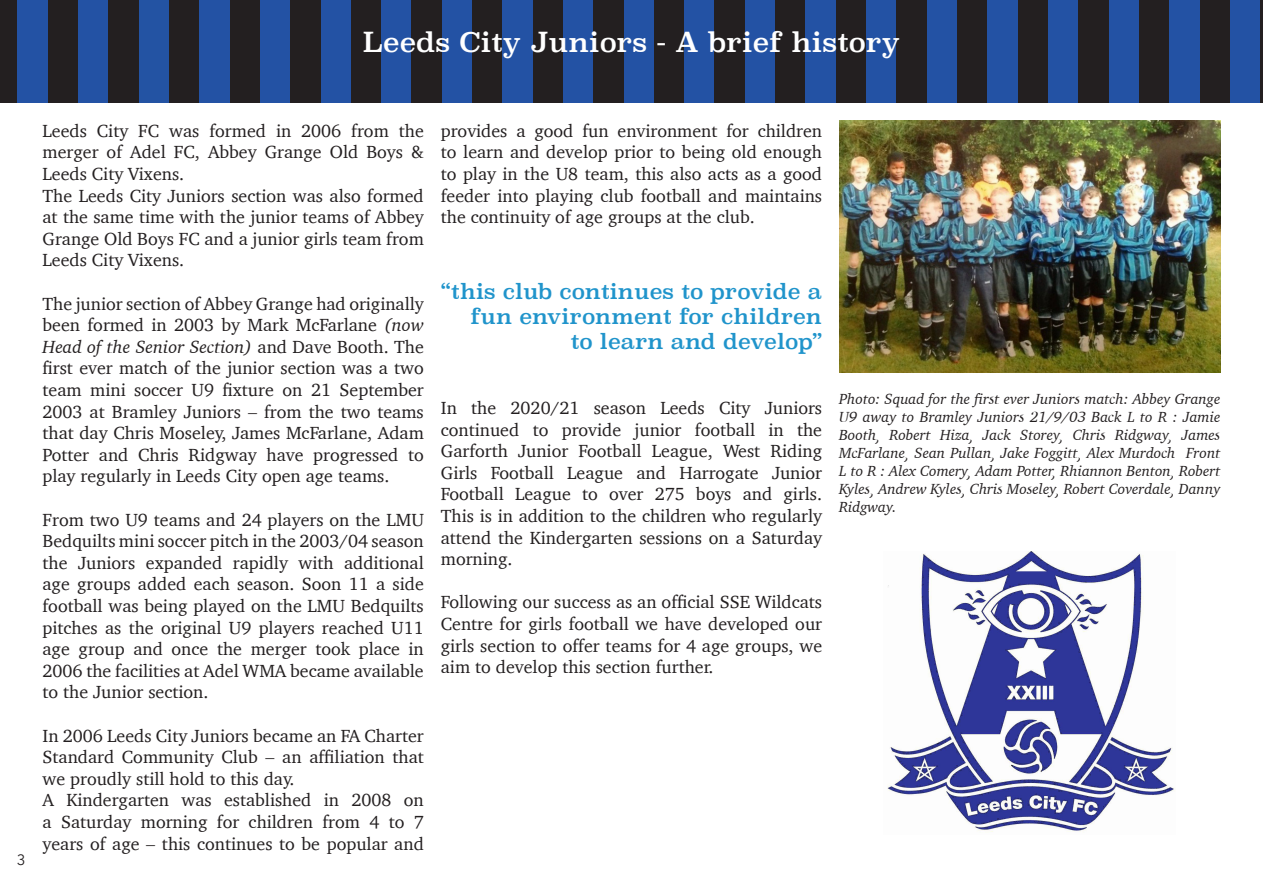
<style>
.page{position:relative;width:1263px;height:893px;background:#fff}
.page>*{position:absolute;margin:0;border:0;box-sizing:border-box;transform-origin:0 0}
.t1{font:27px "Superclarendon";color:#fff}
.t2{font:21px/25.2px "Superclarendon";color:#2094cb;text-align:right}
.t3{font:18px/21.6px "Charter";color:#231f20;text-align:justify}
.t4{font:italic 15px/18px "Charter";color:#231f20;text-align:justify}
.t5{font:15px "Avenir Next";color:#231f20}
.s1{font-style:italic}
</style>
<div class="page">
<div style="left:0;top:0;width:18px;height:103px;background:#231f20"></div>
<div style="left:18px;top:0;width:30px;height:103px;background:#2352a4"></div>
<div style="left:48px;top:0;width:30px;height:103px;background:#231f20"></div>
<div style="left:78px;top:0;width:31px;height:103px;background:#2352a4"></div>
<div style="left:108px;top:0;width:31px;height:103px;background:#231f20"></div>
<div style="left:139px;top:0;width:30px;height:103px;background:#2353a3"></div>
<div style="left:169px;top:0;width:30px;height:103px;background:#231f20"></div>
<div style="left:199px;top:0;width:31px;height:103px;background:#2352a4"></div>
<div style="left:230px;top:0;width:30px;height:103px;background:#231f20"></div>
<div style="left:260px;top:0;width:31px;height:103px;background:#2352a4"></div>
<div style="left:290px;top:0;width:31px;height:103px;background:#231f20"></div>
<div style="left:321px;top:0;width:30px;height:103px;background:#2352a4"></div>
<div style="left:351px;top:0;width:30px;height:103px;background:#231f20"></div>
<div style="left:381px;top:0;width:31px;height:103px;background:#2352a4"></div>
<div style="left:412px;top:0;width:30px;height:103px;background:#231f20"></div>
<div style="left:442px;top:0;width:30px;height:103px;background:#2352a4"></div>
<div style="left:472px;top:0;width:31px;height:103px;background:#231f20"></div>
<div style="left:503px;top:0;width:30px;height:103px;background:#2352a4"></div>
<div style="left:533px;top:0;width:30px;height:103px;background:#231f20"></div>
<div style="left:563px;top:0;width:31px;height:103px;background:#2352a4"></div>
<div style="left:593px;top:0;width:31px;height:103px;background:#231f20"></div>
<div style="left:624px;top:0;width:30px;height:103px;background:#2352a4"></div>
<div style="left:654px;top:0;width:30px;height:103px;background:#231f20"></div>
<div style="left:684px;top:0;width:31px;height:103px;background:#2352a4"></div>
<div style="left:715px;top:0;width:30px;height:103px;background:#231f20"></div>
<div style="left:745px;top:0;width:30px;height:103px;background:#2352a4"></div>
<div style="left:775px;top:0;width:31px;height:103px;background:#231f20"></div>
<div style="left:806px;top:0;width:30px;height:103px;background:#2352a4"></div>
<div style="left:836px;top:0;width:30px;height:103px;background:#231f20"></div>
<div style="left:866px;top:0;width:31px;height:103px;background:#2352a4"></div>
<div style="left:896px;top:0;width:31px;height:103px;background:#231f20"></div>
<div style="left:927px;top:0;width:30px;height:103px;background:#2352a4"></div>
<div style="left:957px;top:0;width:31px;height:103px;background:#231f20"></div>
<div style="left:988px;top:0;width:30px;height:103px;background:#2352a4"></div>
<div style="left:1018px;top:0;width:30px;height:103px;background:#231f20"></div>
<div style="left:1048px;top:0;width:31px;height:103px;background:#2352a4"></div>
<div style="left:1078px;top:0;width:31px;height:103px;background:#231f20"></div>
<div style="left:1109px;top:0;width:30px;height:103px;background:#2352a4"></div>
<div style="left:1139px;top:0;width:30px;height:103px;background:#231f20"></div>
<div style="left:1169px;top:0;width:31px;height:103px;background:#2352a4"></div>
<div style="left:1200px;top:0;width:30px;height:103px;background:#231f20"></div>
<div style="left:1230px;top:0;width:31px;height:103px;background:#2352a4"></div>
<hr style="left:1260px;top:0;width:3px;height:103px;background:#231f20">
<img style="left:839px;top:120px;width:381px;height:252px">
<img style="left:887px;top:552px;width:288px;height:280px">
<p class="t1" style="left:363px;top:24px;width:538px">Leeds City Juniors - A brief history</p>
<p class="t5" style="left:17px;top:848px;width:10px">3</p>
<p class="t3" style="left:43px;top:120px;width:383px">Leeds City FC was formed in 2006 from the merger of Adel FC, Abbey Grange Old Boys &amp; Leeds City Vixens.</p>
<p class="t3" style="left:43px;top:184px;width:383px">The Leeds City Juniors section was also formed at the same time with the junior teams of Abbey Grange Old Boys FC and a junior girls team from Leeds City Vixens.</p>
<p class="t3" style="left:43px;top:292px;width:383px">The junior section of Abbey Grange had originally been formed in 2003 by Mark McFarlane <span class="s1">(now Head of the Senior Section)</span> and Dave Booth. The first ever match of the junior section was a two team mini soccer U9 fixture on 21 September 2003 at Bramley Juniors – from the two teams that day Chris Moseley, James McFarlane, Adam Potter and Chris Ridgway have progressed to play regularly in Leeds City open age teams.</p>
<p class="t3" style="left:43px;top:508px;width:383px">From two U9 teams and 24 players on the LMU Bedquilts mini soccer pitch in the 2003/04 season the Juniors expanded rapidly with additional age groups added each season. Soon 11 a side football was being played on the LMU Bedquilts pitches as the original U9 players reached U11 age group and once the merger took place in 2006 the facilities at Adel WMA became available to the Junior section.</p>
<p class="t3" style="left:43px;top:724px;width:383px">In 2006 Leeds City Juniors became an FA Charter Standard Community Club – an affiliation that we proudly still hold to this day.</p>
<p class="t3" style="left:43px;top:789px;width:383px">A Kindergarten was established in 2008 on a Saturday morning for children from 4 to 7 years of age – this continues to be popular and</p>
<p class="t3" style="left:441px;top:120px;width:383px">provides a good fun environment for children to learn and develop prior to being old enough to play in the U8 team, this also acts as a good feeder into playing club football and maintains the continuity of age groups at the club.</p>
<p class="t2" style="left:441px;top:280px;width:383px">“this club continues to provide a fun environment for children</p>
<p class="t2" style="left:570px;top:331px;width:253px">to learn and develop”</p>
<p class="t3" style="left:441px;top:397px;width:383px">In the 2020/21 season Leeds City Juniors continued to provide junior football in the Garforth Junior Football League, West Riding Girls Football League and Harrogate Junior Football League to over 275 boys and girls.<br>This is in addition to the children who regularly attend the Kindergarten sessions on a Saturday morning.</p>
<p class="t3" style="left:441px;top:591px;width:383px">Following our success as an official SSE Wildcats Centre for girls football we have developed our girls section to offer teams for 4 age groups, we aim to develop this section further.</p>
<p class="t4" style="left:839px;top:390px;width:383px">Photo: Squad for the first ever Juniors match: Abbey Grange U9 away to Bramley Juniors 21/9/03 Back L to R : Jamie Booth, Robert Hiza, Jack Storey, Chris Ridgway, James McFarlane, Sean Pullan, Jake Foggitt, Alex Murdoch Front L to R : Alex Comery, Adam Potter, Rhiannon Benton, Robert Kyles, Andrew Kyles, Chris Moseley, Robert Coverdale, Danny Ridgway.</p>
</div>
